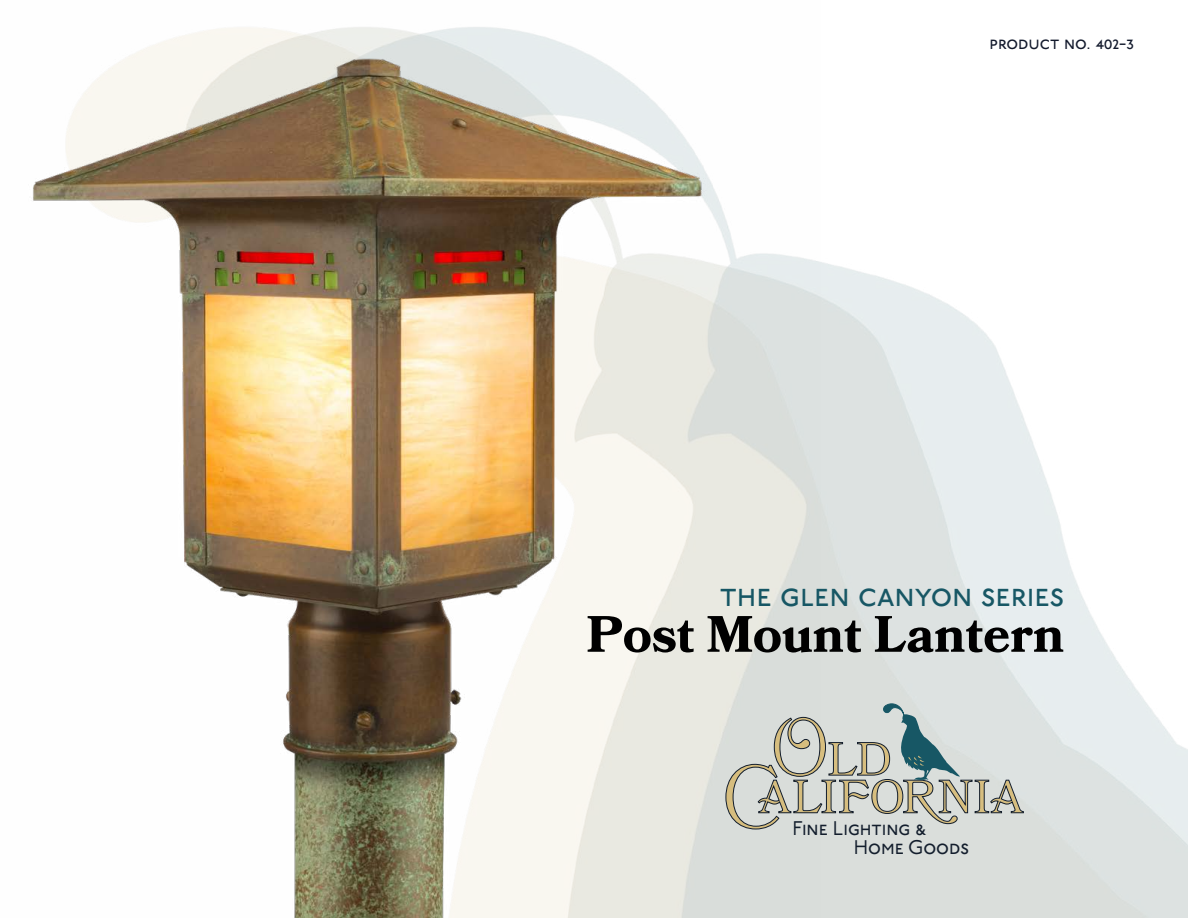
<style>
.page{position:relative;width:1188px;height:918px;background:#fff}
.page>*{position:absolute;margin:0;border:0;box-sizing:border-box;transform-origin:0 0}
.t1{font:700 51px "Bookmania";color:#000}
.t2{font:46.5px "Bookmania";letter-spacing:.025em;color:#d7be7f}
.t3{font:33px "P22 Underground Bk P";color:#175765}
.t4{font:19.8px/18.1px "P22 Underground Bk P";color:#131e2d}
.t5{font:18px "P22 Underground Bk P";color:#131a2d}
.s1{font-weight:300;font-size:80.85px}
.s2{font-size:64.95px}
</style>
<div class="page">
<svg style="left:821px;top:702px;width:203px;height:127px;background:#c1c9c9"></svg>
<img style="left:28px;top:26px;width:793px;height:892px">
<p class="t5" style="left:990px;top:33px;width:146px">product no. 402-3</p>
<h3 class="t3" style="left:720px;top:576px;width:346px">the glen canyon series</h3>
<h1 class="t1" style="left:587px;top:604px;width:479px">Post Mount Lantern</h1>
<h2 class="t2" style="left:770px;top:732px;width:123px"><span class="s1">O</span>LD</h2>
<h2 class="t2" style="left:723px;top:770px;width:301px"><span class="s2">C</span> ALIFORNIA</h2>
<p class="t4" style="left:854px;top:820px;width:117px;text-indent:-61px">Fine Lighting &amp;<br>Home Goods</p>
</div>
